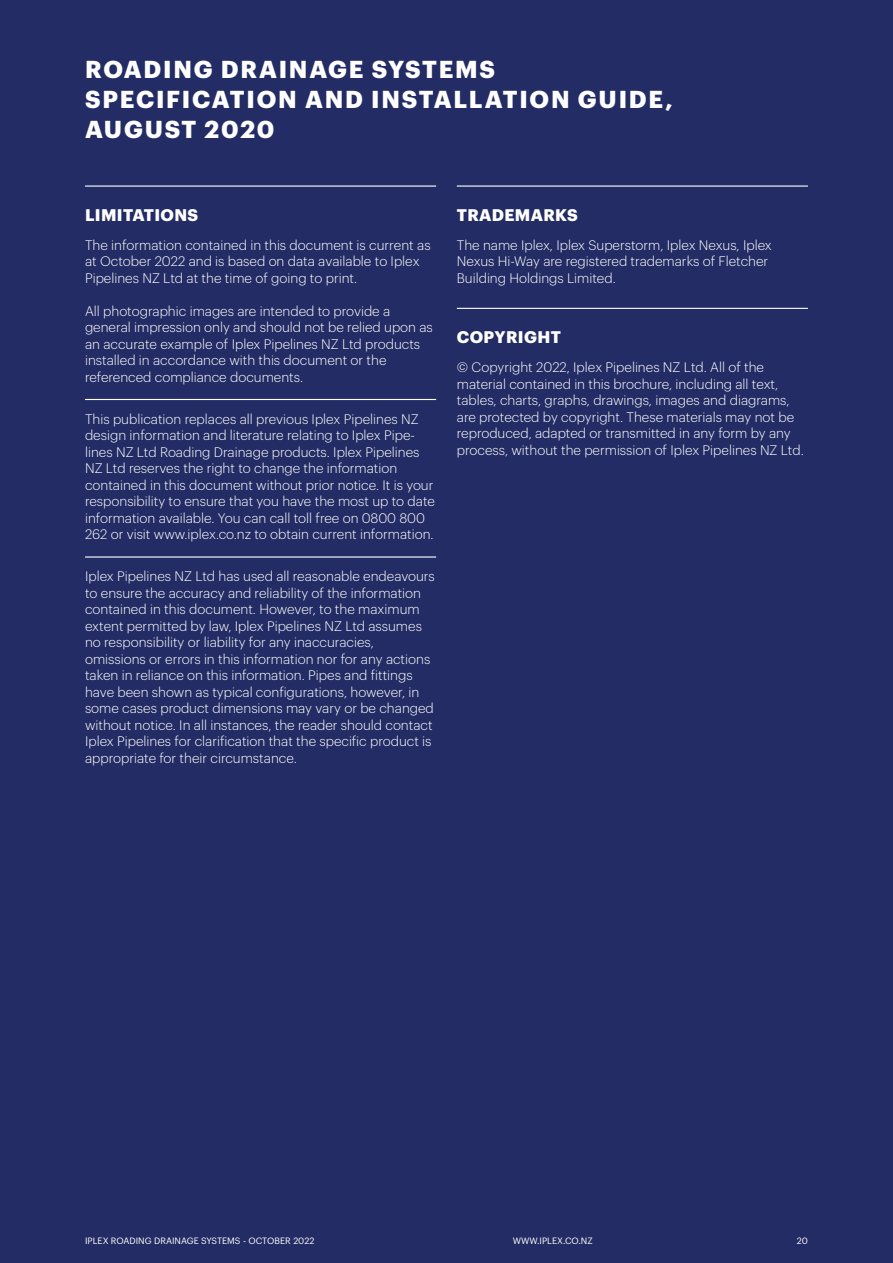
<style>
.page{position:relative;width:893px;height:1263px;background:#232c64}
.page>*{position:absolute;margin:0;border:0;box-sizing:border-box;transform-origin:0 0}
.t1{font:700 24px/30px "Graphik";letter-spacing:.075em;color:#fff}
.t2{font:700 16.5px "Graphik";letter-spacing:.02em;color:#fff}
.t3{font:300 13.5px/16.5px "Graphik";color:#fff}
.t4{font:9px "Graphik";color:#fff}
</style>
<div class="page">
<hr style="left:85px;top:185px;width:351px;height:2px;background:#fff">
<hr style="left:85px;top:399px;width:351px;height:1px;background:#fff">
<hr style="left:85px;top:556px;width:351px;height:2px;background:#fff">
<hr style="left:457px;top:185px;width:351px;height:2px;background:#fff">
<hr style="left:457px;top:308px;width:351px;height:1px;background:#fff">
<h1 class="t1" style="left:85px;top:52px;width:589px">ROADING DRAINAGE SYSTEMS<br>SPECIFICATION AND INSTALLATION GUIDE,<br>AUGUST 2020</h1>
<p class="t2" style="left:85px;top:202px;width:115px">LIMITATIONS</p>
<p class="t3" style="left:85px;top:236px;width:347px">The information contained in this document is current as at October 2022 and is based on data available to Iplex<br>Pipelines NZ Ltd at the time of going to print.</p>
<p class="t3" style="left:85px;top:302px;width:349px">All photographic images are intended to provide a general impression only and should not be relied upon as an accurate example of Iplex Pipelines NZ Ltd products installed in accordance with this document or the referenced compliance documents.</p>
<p class="t3" style="left:85px;top:410px;width:351px">This publication replaces all previous Iplex Pipelines NZ design information and literature relating to Iplex Pipe&shy;lines NZ Ltd Roading Drainage products. Iplex Pipelines NZ Ltd reserves the right to change the information contained in this document without prior notice. It is your responsibility to ensure that you have the most up to date information available. You can call toll free on 0800 800<br>262 or visit www.iplex.co.nz to obtain current information.</p>
<p class="t3" style="left:85px;top:567px;width:351px">Iplex Pipelines NZ Ltd has used all reasonable endeavours to ensure the accuracy and reliability of the information contained in this document. However, to the maximum extent permitted by law, Iplex Pipelines NZ Ltd assumes no responsibility or liability for any inaccuracies, omissions or errors in this information nor for any actions taken in reliance on this information. Pipes and fittings have been shown as typical configurations, however, in some cases product dimensions may vary or be changed without notice. In all instances, the reader should contact Iplex Pipelines for clarification that the specific product is appropriate for their circumstance.</p>
<p class="t2" style="left:457px;top:202px;width:122px">TRADEMARKS</p>
<p class="t3" style="left:457px;top:236px;width:316px">The name Iplex, Iplex Superstorm, Iplex Nexus, Iplex<br>Nexus Hi-Way are registered trademarks of Fletcher<br>Building Holdings Limited.</p>
<p class="t2" style="left:457px;top:324px;width:106px">COPYRIGHT</p>
<p class="t3" style="left:457px;top:358px;width:348px">© Copyright 2022, Iplex Pipelines NZ Ltd. All of the material contained in this brochure, including all text, tables, charts, graphs, drawings, images and diagrams, are protected by copyright. These materials may not be reproduced, adapted or transmitted in any form by any process, without the permission of Iplex Pipelines NZ Ltd.</p>
<p class="t4" style="left:85px;top:1234px;width:231px">IPLEX ROADING DRAINAGE SYSTEMS - OCTOBER 2022</p>
<p class="t4" style="left:513px;top:1234px;width:82px">WWW.IPLEX.CO.NZ</p>
<p class="t4" style="left:797px;top:1234px;width:13px">20</p>
</div>
